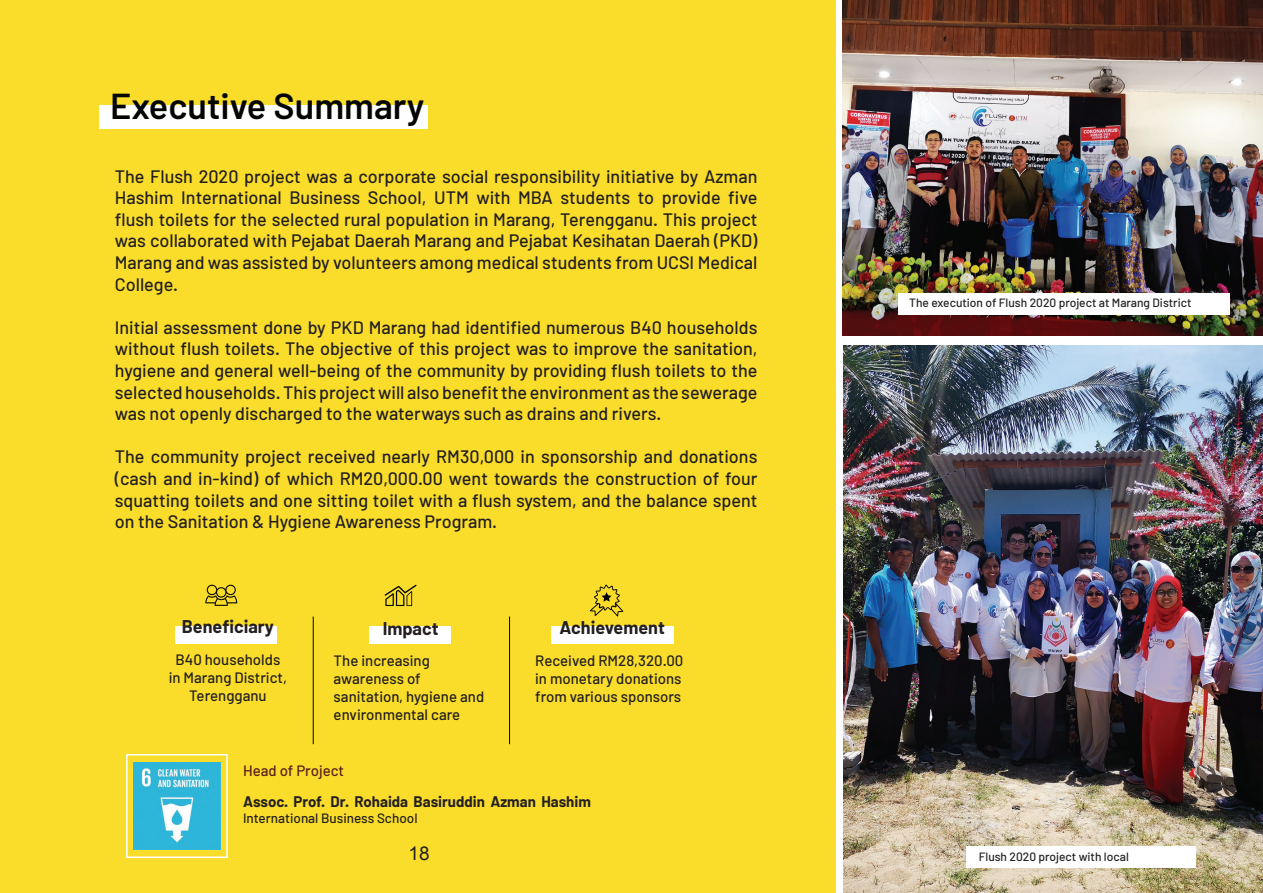
<style>
.page{position:relative;width:1263px;height:893px;background:#fff}
.page>*{position:absolute;margin:0;border:0;box-sizing:border-box;transform-origin:0 0}
.t1{font:600 36px "Barlow";color:#040503}
.t2{font:19.05px "Arial";color:#231f20}
.t3{font:500 18px/21.6px "Barlow";color:#231f20;text-align:justify}
.t4{font:700 18px "Barlow";color:#231f20}
.t5{font:500 15px/18px "Barlow";color:#231f20}
.t6{font:700 15px "Barlow";color:#231f20}
.t7{font:500 15px "Barlow";color:#5a1e1e}
.t8{font:500 13.5px "Barlow";color:#231f20}
.t9{font:500 12px "Barlow";color:#231f20}
</style>
<div class="page">
<img style="left:843px;top:345px;width:420px;height:548px">
<img style="left:842px;top:0;width:421px;height:336px">
<div style="left:0;top:0;width:835px;height:893px;background:#fadd2b"></div>
<div style="left:966px;top:846px;width:230px;height:21px;background:#fff"></div>
<div style="left:175px;top:626px;width:102px;height:18px;background:#fff"></div>
<div style="left:370px;top:626px;width:81px;height:18px;background:#fff"></div>
<div style="left:551px;top:626px;width:122px;height:18px;background:#fff"></div>
<svg style="left:205px;top:585px;width:32px;height:21px"></svg>
<svg style="left:384px;top:584px;width:33px;height:22px"></svg>
<hr style="left:313px;top:617px;width:1px;height:127px;background:#080605">
<hr style="left:509px;top:617px;width:1px;height:127px;background:#080605">
<svg style="left:590px;top:585px;width:33px;height:32px"></svg>
<div style="left:898px;top:293px;width:331px;height:21px;background:#fff"></div>
<img style="left:133px;top:762px;width:88px;height:88px">
<div style="left:99px;top:106px;width:328px;height:23px;background:#fffefe"></div>
<div style="left:126px;top:754px;width:102px;height:104px;border:2px solid #fff"></div>
<h1 class="t1" style="left:110px;top:84px;width:316px">Executive Summary</h1>
<p class="t3" style="left:115px;top:165px;width:644px">The Flush 2020 project was a corporate social responsibility initiative by Azman Hashim International Business School, UTM with MBA students to provide five flush toilets for the selected rural population in Marang, Terengganu. This project was collaborated with Pejabat Daerah Marang and Pejabat Kesihatan Daerah (PKD)<br>Marang and was assisted by volunteers among medical students from UCSI Medical College.</p>
<p class="t3" style="left:115px;top:316px;width:644px">Initial assessment done by PKD Marang had identified numerous B40 households without flush toilets. The objective of this project was to improve the sanitation, hygiene and general well-being of the community by providing flush toilets to the selected households. This project will also benefit the environment as the sewerage was not openly discharged to the waterways such as drains and rivers.</p>
<p class="t3" style="left:115px;top:446px;width:644px">The community project received nearly RM30,000 in sponsorship and donations (cash and in-kind) of which RM20,000.00 went towards the construction of four squatting toilets and one sitting toilet with a flush system, and the balance spent on the Sanitation &amp; Hygiene Awareness Program.</p>
<p class="t4" style="left:182px;top:615px;width:94px">Beneficiary</p>
<p class="t5" style="left:169px;top:650px;width:120px;text-align:center">B40 households in Marang District,<br>Terengganu</p>
<p class="t4" style="left:383px;top:617px;width:57px">Impact</p>
<p class="t5" style="left:334px;top:651px;width:152px">The increasing awareness of sanitation, hygiene and environmental care</p>
<p class="t4" style="left:559px;top:617px;width:107px">Achievement</p>
<p class="t5" style="left:535px;top:651px;width:150px;text-align:justify">Received RM28,320.00 in monetary donations from various sponsors</p>
<p class="t9" style="left:909px;top:295px;width:284px">The execution of Flush 2020 project at Marang District</p>
<p class="t7" style="left:243px;top:761px;width:103px">Head of Project</p>
<p class="t6" style="left:243px;top:792px;width:349px">Assoc. Prof. Dr. Rohaida Basiruddin Azman Hashim</p>
<p class="t8" style="left:243px;top:810px;width:176px">International Business School</p>
<p class="t2" style="left:409px;top:841px;width:23px">18</p>
<p class="t9" style="left:979px;top:849px;width:152px">Flush 2020 project with local</p>
</div>
